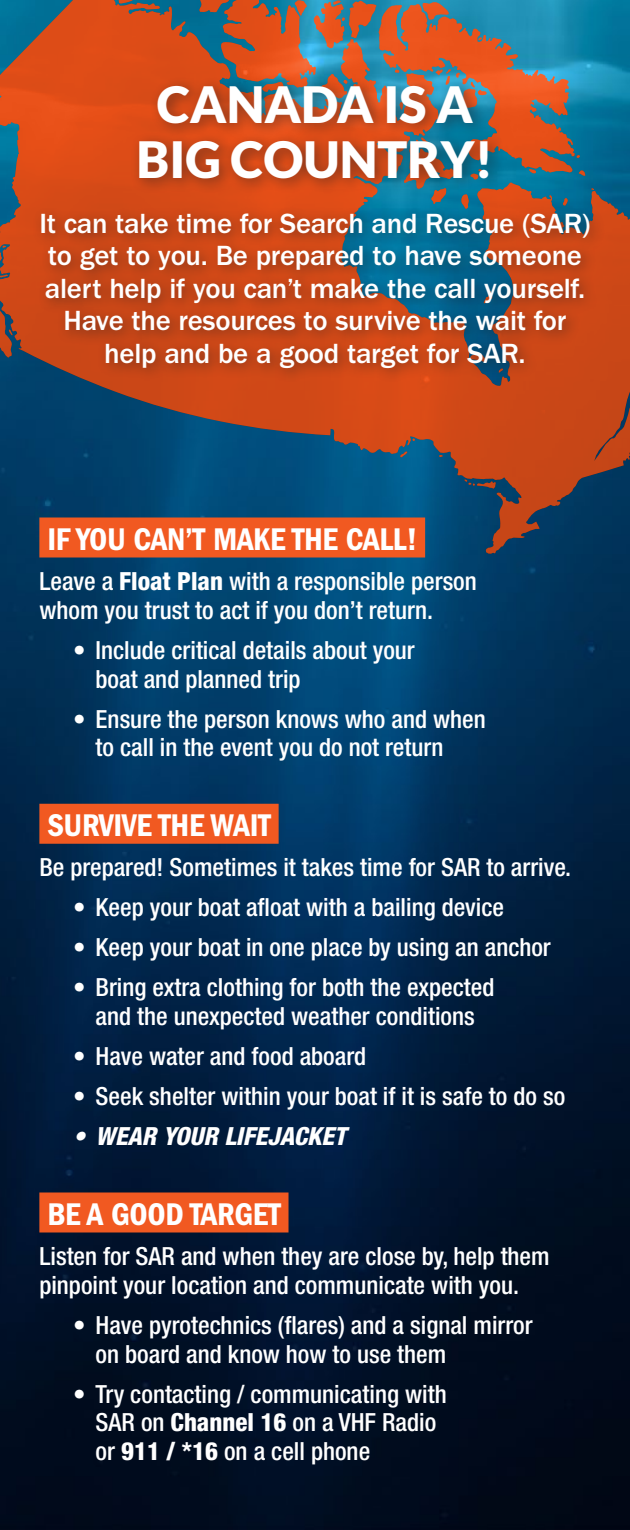
<style>
.page{position:relative;width:630px;height:1530px;background:#fff}
.page>*{position:absolute;margin:0;border:0;box-sizing:border-box;transform-origin:0 0}
.t1{font:900 50px/55px "Lato";color:#fff;text-align:center}
.t2{font:32.5px "ITC Franklin Gothic Std Dm Cd";letter-spacing:-.01em;color:#fff}
.t3{font:500 28.75px/32.5px "ITC Franklin Gothic Std";letter-spacing:-.01em;color:#fff;text-align:center}
.Body{font:500 condensed 25px/28.8px "Helvetica Neue LT Std";color:#fff}
.t4{font:italic 800 condensed 25px "Helvetica Neue LT Std";color:#fff}
.s1{font-weight:800}
</style>
<div class="page">
<img style="left:0;top:554px;width:630px;height:976px">
<svg style="left:0;top:0;width:630px;height:554px;background:#635253"></svg>
<div style="left:39px;top:518px;width:386px;height:40px;background:#f15921"></div>
<div style="left:39px;top:804px;width:240px;height:40px;background:#f15921"></div>
<div style="left:39px;top:1192px;width:250px;height:40px;background:#f15921"></div>
<div style="left:32px;top:76px;width:574px;height:308px;background:#231f20;opacity:.5"></div>
<p class="t1" style="left:137px;top:76px;width:358px">CANADA IS A<br>BIG COUNTRY!</p>
<p class="t3" style="left:39px;top:207px;width:553px">It can take time for Search and Rescue (SAR) to get to you. Be prepared to have someone alert help if you can’t make the call yourself.<br>Have the resources to survive the wait for help and be a good target for SAR.</p>
<p class="t2" style="left:47px;top:521px;width:372px">IF YOU CAN’T MAKE THE CALL!</p>
<p class="Body" style="left:39px;top:566px;width:439px">Leave a <span class="s1">Float Plan</span> with a responsible person whom you trust to act if you don’t return.</p>
<p class="Body" style="left:96px;top:635px;width:321px;text-indent:-22px">• Include critical details about your boat and planned trip</p>
<p class="Body" style="left:96px;top:704px;width:392px;text-indent:-22px">• Ensure the person knows who and when to call in the event you do not return</p>
<p class="t2" style="left:47px;top:807px;width:225px">SURVIVE THE WAIT</p>
<p class="Body" style="left:39px;top:853px;width:533px">Be prepared! Sometimes it takes time for SAR to arrive.</p>
<p class="Body" style="left:73px;top:893px;width:433px">• Keep your boat afloat with a bailing device</p>
<p class="Body" style="left:73px;top:933px;width:479px">• Keep your boat in one place by using an anchor</p>
<p class="Body" style="left:73px;top:973px;width:423px;text-align:center">• Bring extra clothing for both the expected and the unexpected weather conditions</p>
<p class="Body" style="left:73px;top:1041px;width:295px">• Have water and food aboard</p>
<p class="Body" style="left:73px;top:1081px;width:494px">• Seek shelter within your boat if it is safe to do so</p>
<p class="t4" style="left:73px;top:1121px;width:274px">• WEAR YOUR LIFEJACKET</p>
<p class="t2" style="left:47px;top:1196px;width:235px">BE A GOOD TARGET</p>
<p class="Body" style="left:39px;top:1241px;width:512px">Listen for SAR and when they are close by, help them pinpoint your location and communicate with you.</p>
<p class="Body" style="left:96px;top:1310px;width:439px;text-indent:-22px">• Have pyrotechnics (flares) and a signal mirror on board and know how to use them</p>
<p class="Body" style="left:96px;top:1379px;width:353px;text-indent:-22px">• Try contacting / communicating with<br>SAR on <span class="s1">Channel 16</span> on a VHF Radio or <span class="s1">911 / *16</span> on a cell phone</p>
</div>
